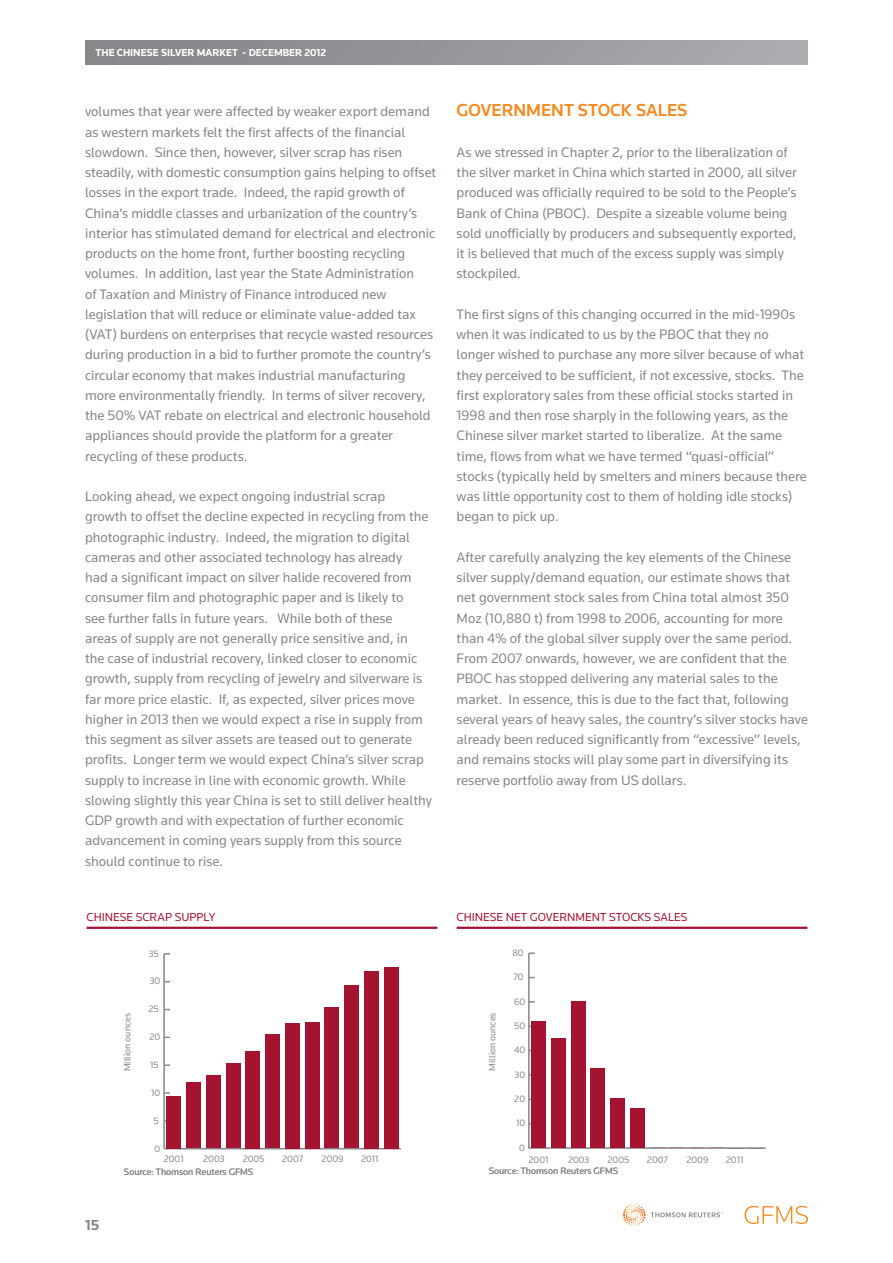
<style>
.page{position:relative;width:893px;height:1263px;background:#fff}
.page>*{position:absolute;margin:0;border:0;box-sizing:border-box;transform-origin:0 0}
.t1{font:500 18px "Knowledge";color:#f6891f}
.t2{font:700 15px "Knowledge";color:#86888b}
.t3{font:14.25px/20.2px "Knowledge";color:#86888b}
.t4{font:12px "Knowledge";color:#a41431}
.t5{font:700 10.5px "Knowledge";color:#fff}
.t6{font:9.6px "Knowledge";color:#86888b}
</style>
<div class="page">
<div style="left:85px;top:40px;width:723px;height:24px;background:linear-gradient(to right,#828487,#aaacaf)"></div>
<svg style="left:745px;top:1206px;width:63px;height:18px"></svg>
<svg style="left:623px;top:1204px;width:100px;height:20px"></svg>
<hr style="left:457px;top:927px;width:350px;height:2px;background:#a41431">
<hr style="left:87px;top:927px;width:350px;height:2px;background:#a41431">
<hr style="left:164px;top:1148px;width:237px;height:1px;background:#86888b">
<hr style="left:163px;top:954px;width:2px;height:195px;background:#86888b">
<div style="left:265px;top:1034px;width:15px;height:114px;background:#a41431"></div>
<div style="left:167px;top:1096px;width:14px;height:52px;background:#a41431"></div>
<div style="left:187px;top:1082px;width:14px;height:66px;background:#a41431"></div>
<div style="left:206px;top:1075px;width:14px;height:73px;background:#a41431"></div>
<div style="left:226px;top:1064px;width:14px;height:84px;background:#a41431"></div>
<div style="left:246px;top:1051px;width:14px;height:97px;background:#a41431"></div>
<div style="left:285px;top:1023px;width:14px;height:125px;background:#a41431"></div>
<div style="left:305px;top:1022px;width:14px;height:126px;background:#a41431"></div>
<div style="left:325px;top:1007px;width:14px;height:141px;background:#a41431"></div>
<div style="left:344px;top:985px;width:15px;height:163px;background:#a41431"></div>
<div style="left:384px;top:967px;width:14px;height:182px;background:#a41431"></div>
<div style="left:364px;top:971px;width:14px;height:178px;background:#a41431"></div>
<hr style="left:529px;top:1147px;width:237px;height:2px;background:#86888b">
<hr style="left:528px;top:953px;width:2px;height:195px;background:#86888b">
<div style="left:630px;top:1108px;width:14px;height:39px;background:#a41431"></div>
<div style="left:532px;top:1021px;width:14px;height:126px;background:#a41431"></div>
<div style="left:551px;top:1038px;width:15px;height:109px;background:#a41431"></div>
<div style="left:571px;top:1001px;width:14px;height:146px;background:#a41431"></div>
<div style="left:591px;top:1068px;width:14px;height:79px;background:#a41431"></div>
<div style="left:611px;top:1098px;width:14px;height:49px;background:#a41431"></div>
<p class="t5" style="left:96px;top:46px;width:232px">THE CHINESE SILVER MARKET - DECEMBER 2012</p>
<p class="t3" style="left:85px;top:101px;width:353px">volumes that year were affected by weaker export demand as western markets felt the first affects of the financial slowdown. Since then, however, silver scrap has risen steadily, with domestic consumption gains helping to offset losses in the export trade. I ndeed, the rapid growth of China’s middle classes and urbanization of the country’s interior has stimulated demand for electrical and electronic products on the home front, further boosting recycling volumes. I n addition, last year the State Administration<br>of Taxation and Ministry of Finance introduced new legislation that will reduce or eliminate value-added tax (VAT) burdens on enterprises that recycle wasted resources during production in a bid to further promote the country’s circular economy that makes industrial manufacturing more environmentally friendly. I n terms of silver recovery, the 50% VAT rebate on electrical and electronic household appliances should provide the platform for a greater recycling of these products.</p>
<p class="t3" style="left:85px;top:486px;width:348px">Looking ahead, we expect ongoing industrial scrap<br>growth to offset the decline expected in recycling from the photographic industry. I ndeed, the migration to digital cameras and other associated technology has already<br>had a significant impact on silver halide recovered from consumer film and photographic paper and is likely to<br>see further falls in future years. While both of these<br>areas of supply are not generally price sensitive and, in<br>the case of industrial recovery, linked closer to economic growth, supply from recycling of jewelry and silverware is far more price elastic. If, as expected, silver prices move higher in 2013 then we would expect a rise in supply from this segment as silver assets are teased out to generate profits. Longer term we would expect China’s silver scrap supply to increase in line with economic growth. While slowing slightly this year China is set to still deliver healthy GDP growth and with expectation of further economic advancement in coming years supply from this source should continue to rise.</p>
<p class="t1" style="left:457px;top:99px;width:231px">GOVERNMENT STOCK SALES</p>
<p class="t3" style="left:457px;top:142px;width:342px">As we stressed in Chapter 2, prior to the liberalization of the silver market in China which started in 2000, all silver produced was officially required to be sold to the People’s Bank of China (PBOC). Despite a sizeable volume being sold unofficially by producers and subsequently exported, it is believed that much of the excess supply was simply stockpiled.</p>
<p class="t3" style="left:457px;top:304px;width:352px">The first signs of this changing occurred in the mid-1990s when it was indicated to us by the PBOC that they no longer wished to purchase any more silver because of what they perceived to be sufficient, if not excessive, stocks. The first exploratory sales from these official stocks started in 1998 and then rose sharply in the following years, as the Chinese silver market started to liberalize. At the same time, flows from what we have termed “quasi-official” stocks (typically held by smelters and miners because there was little opportunity cost to them of holding idle stocks) began to pick up.</p>
<p class="t3" style="left:457px;top:547px;width:353px">After carefully analyzing the key elements of the Chinese silver supply/demand equation, our estimate shows that net government stock sales from China total almost 350<br>Moz (10,880 t) from 1998 to 2006, accounting for more than 4% of the global silver supply over the same period.<br>From 2007 onwards, however, we are confident that the PBOC has stopped delivering any material sales to the market. I n essence, this is due to the fact that, following several years of heavy sales, the country’s silver stocks have already been reduced significantly from “excessive” levels, and remains stocks will play some part in diversifying its reserve portfolio away from US dollars.</p>
<p class="t4" style="left:87px;top:909px;width:58px">Chinese scrap</p>
<p class="t4" style="left:175px;top:909px;width:42px">supply</p>
<p class="t4" style="left:457px;top:909px;width:161px">Chinese N et governm ent stocks</p>
<p class="t4" style="left:654px;top:909px;width:34px">sales</p>
<p class="t2" style="left:85px;top:1216px;width:16px">15</p>
<p class="t6" style="left:149px;top:947px;width:12px">35</p>
<p class="t6" style="left:121px;top:1071px;width:60px;rotate:-90deg">Million ounces</p>
<p class="t6" style="left:150px;top:975px;width:12px">30</p>
<p class="t6" style="left:148px;top:1003px;width:12px">25</p>
<p class="t6" style="left:150px;top:1031px;width:12px">20</p>
<p class="t6" style="left:150px;top:1059px;width:10px">15</p>
<p class="t6" style="left:151px;top:1086px;width:11px">10</p>
<p class="t6" style="left:154px;top:1114px;width:7px">5</p>
<p class="t6" style="left:154px;top:1143px;width:7px">0</p>
<p class="t6" style="left:164px;top:1153px;width:21px">2001</p>
<p class="t6" style="left:203px;top:1153px;width:23px">2003</p>
<p class="t6" style="left:243px;top:1153px;width:23px">2005</p>
<p class="t6" style="left:282px;top:1153px;width:23px">2007</p>
<p class="t6" style="left:322px;top:1153px;width:23px">2009</p>
<p class="t6" style="left:361px;top:1153px;width:19px">2011</p>
<p class="t6" style="left:124px;top:1166px;width:131px">Source: Thomson Reuters GFMS</p>
<p class="t6" style="left:512px;top:947px;width:13px">80</p>
<p class="t6" style="left:514px;top:971px;width:12px">70</p>
<p class="t6" style="left:486px;top:1070px;width:60px;rotate:-90deg">Million ounces</p>
<p class="t6" style="left:514px;top:995px;width:13px">60</p>
<p class="t6" style="left:514px;top:1020px;width:13px">50</p>
<p class="t6" style="left:514px;top:1044px;width:13px">40</p>
<p class="t6" style="left:514px;top:1068px;width:12px">30</p>
<p class="t6" style="left:514px;top:1093px;width:12px">20</p>
<p class="t6" style="left:516px;top:1117px;width:11px">10</p>
<p class="t6" style="left:519px;top:1142px;width:7px">0</p>
<p class="t6" style="left:529px;top:1154px;width:21px">2001</p>
<p class="t6" style="left:568px;top:1154px;width:23px">2003</p>
<p class="t6" style="left:607px;top:1154px;width:23px">2005</p>
<p class="t6" style="left:647px;top:1154px;width:23px">2007</p>
<p class="t6" style="left:686px;top:1154px;width:23px">2009</p>
<p class="t6" style="left:726px;top:1154px;width:19px">2011</p>
<p class="t6" style="left:489px;top:1165px;width:131px">Source: Thomson Reuters GFMS</p>
</div>
